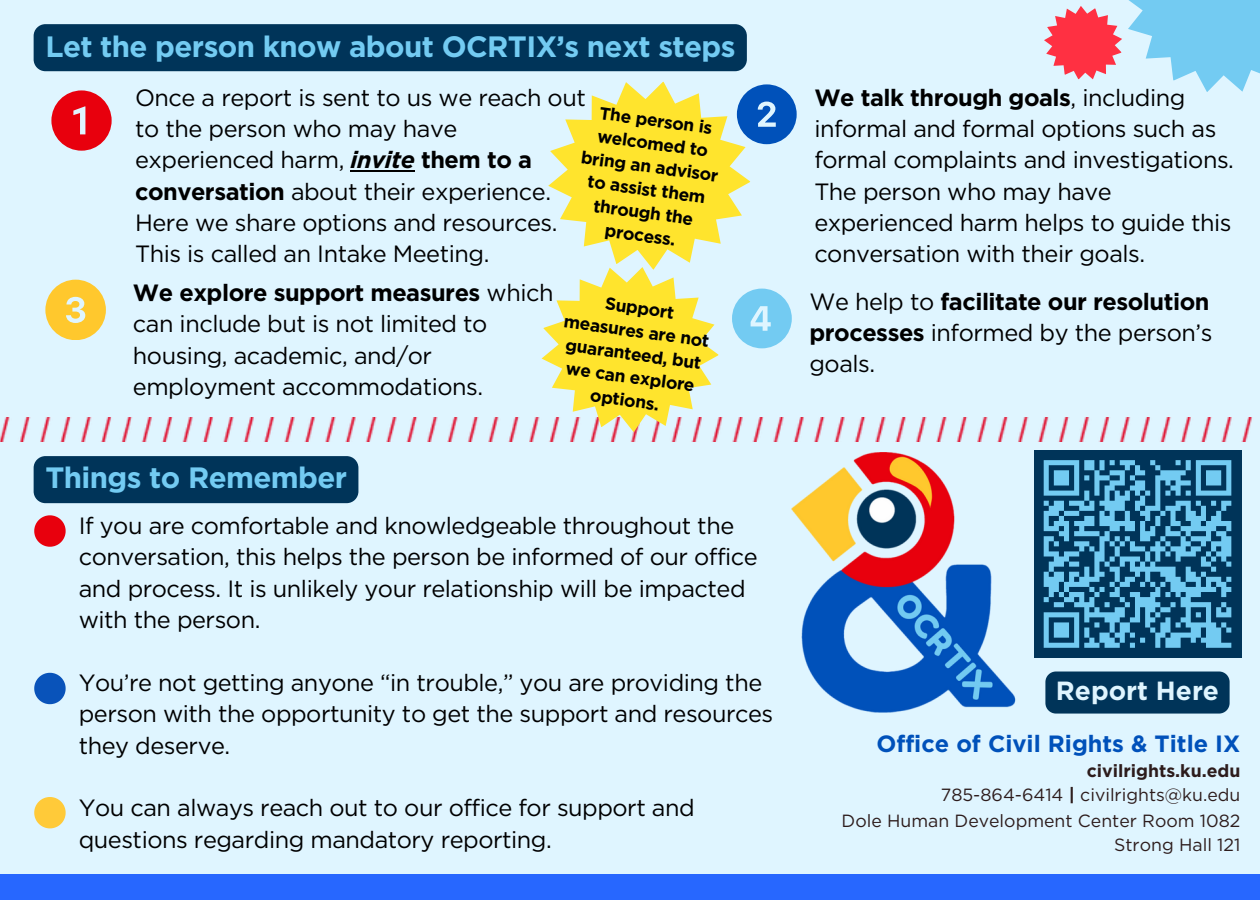
<style>
.page{position:relative;width:1260px;height:900px;background:#dff5ff}
.page>*{position:absolute;margin:0;border:0;box-sizing:border-box;transform-origin:0 0}
.t1{font:700 29.5px "Gotham";letter-spacing:-.02em;color:#73cbf2}
.t2{font:700 26.25px "Gotham";color:#dff5ff}
.t3{font:23.5px/31.2px "Gotham";letter-spacing:-.02em;color:#000}
.t4{font:700 23.5px "Gotham";color:#0051ba}
.t5{font:17.75px "Gotham";color:#2d1c1c}
.t6{font:700 17.75px "Gotham";color:#2d1c1c}
.t7{font:700 17.5px/23.2px "Gotham";color:#000;text-align:center}
.s1{font-weight:700;font-style:italic}
.s2{font-weight:700}
</style>
<div class="page">
<div style="left:0;top:874px;width:1260px;height:26px;background:#2767ff"></div>
<svg style="left:51px;top:90px;width:61px;height:61px"></svg>
<svg style="left:45px;top:280px;width:60px;height:60px"></svg>
<img style="left:791px;top:452px;width:225px;height:261px">
<hr style="left:351px;top:170px;width:64px;height:2px;background:#000">
<svg style="left:1044px;top:0;width:216px;height:92px"></svg>
<div style="left:1034px;top:450px;width:207px;height:208px;background:#003459"></div>
<svg style="left:1043px;top:460px;width:189px;height:188px"></svg>
<svg style="left:34px;top:515px;width:32px;height:32px"></svg>
<svg style="left:34px;top:673px;width:32px;height:31px"></svg>
<svg style="left:34px;top:797px;width:32px;height:31px"></svg>
<img style="left:0;top:417px;width:1252px;height:25px">
<div style="left:34px;top:24px;width:713px;height:47px;background:#003459;border-radius:12px"></div>
<div style="left:34px;top:456px;width:324px;height:47px;background:#003459;border-radius:12px"></div>
<div style="left:1045px;top:672px;width:185px;height:42px;background:#003459"></div>
<svg style="left:542px;top:81px;width:255px;height:351px"></svg>
<h5 class="t1" style="left:45px;top:28px;width:692px">Let the person know about OCRTIX’s next steps</h5>
<h5 class="t3" style="left:135px;top:82px;width:452px">Once a report is sent to us we reach out to the person who may have experienced harm, <span class="s1">invite</span> <span class="s2">them to a conversation</span> about their experience.<br>Here we share options and resources.<br>This is called an Intake Meeting.</h5>
<p class="t3" style="left:814px;top:82px;width:421px"><span class="s2">We talk through goals</span>, including informal and formal options such as formal complaints and investigations.<br>The person who may have experienced harm helps to guide this conversation with their goals.</p>
<h4 class="t3" style="left:133px;top:277px;width:422px"><span class="s2">We explore support measures</span> which can include but is not limited to housing, academic, and/or employment accommodations.</h4>
<p class="t7" style="left:589px;top:99px;width:140px;rotate:8deg">The person is welcomed to bring an advisor to assist them through the process.</p>
<p class="t3" style="left:809px;top:286px;width:405px">We help to <span class="s2">facilitate our resolution processes</span> informed by the person’s goals.</p>
<p class="t7" style="left:569px;top:286px;width:148px;rotate:8deg">Support measures are not guaranteed, but we can explore options.</p>
<h4 class="t1" style="left:45px;top:460px;width:303px">Things to Remember</h4>
<p class="t3" style="left:79px;top:510px;width:681px">If you are comfortable and knowledgeable throughout the conversation, this helps the person be informed of our office and process. It is unlikely your relationship will be impacted with the person.</p>
<h4 class="t3" style="left:79px;top:667px;width:696px">You’re not getting anyone “in trouble,” you are providing the person with the opportunity to get the support and resources they deserve.</h4>
<p class="t3" style="left:79px;top:792px;width:618px">You can always reach out to our office for support and questions regarding mandatory reporting.</p>
<p class="t2" style="left:1056px;top:675px;width:165px">Report Here</p>
<h4 class="t4" style="left:876px;top:730px;width:366px">Office of Civil Rights &amp; Title IX</h4>
<h4 class="t6" style="left:1087px;top:760px;width:155px">civilrights.ku.edu</h4>
<h4 class="t5" style="left:941px;top:784px;width:301px">785-864-6414 <span class="s2">|</span> civilrights@ku.edu</h4>
<p class="t5" style="left:842px;top:810px;width:400px">Dole Human Development Center Room 1082</p>
<h1 class="t5" style="left:1114px;top:834px;width:128px">Strong Hall 121</h1>
</div>
